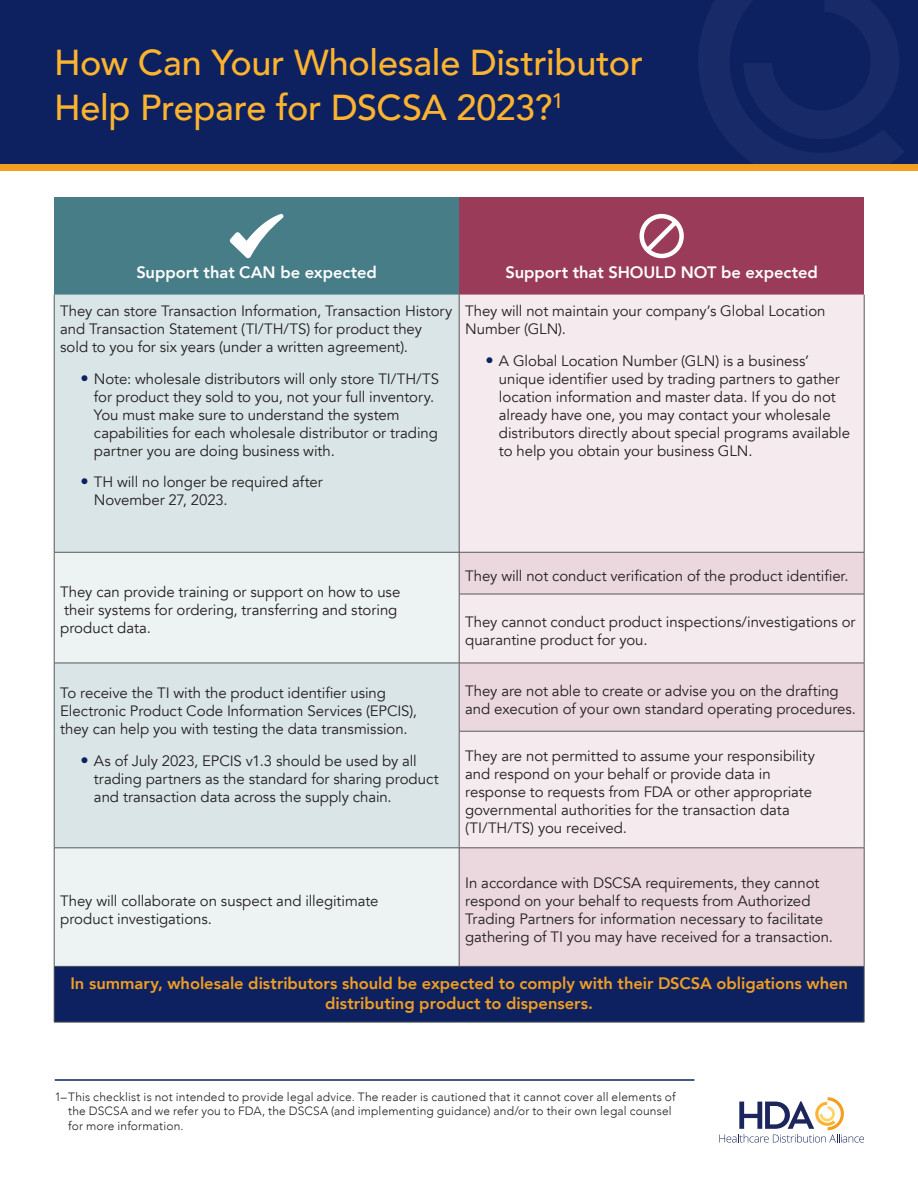
<style>
.page{position:relative;width:918px;height:1188px;background:#fff}
.page>*{position:absolute;margin:0;border:0;box-sizing:border-box;transform-origin:0 0}
.t1{font:500 36px/45px "Avenir";letter-spacing:-.01em;color:#fcb32e}
.Body_-_Text{font:800 16.5px/19.8px "Avenir";color:#f29e21;text-align:center}
.Body_-_Text-2{font:800 16.5px "Avenir";letter-spacing:-.005em;color:#fff}
.Body_-_Text-3{font:15px/18px "Avenir";letter-spacing:-.005em;color:#231f20}
.Body_-_Text-4{font:300 12px/14.4px "Avenir";letter-spacing:.015em;color:#231f20}
.s1{font-weight:800;font-size:16.5px;color:#0d2161}
</style>
<div class="page">
<div style="left:0;top:0;width:918px;height:164px;background:#0d2161"></div>
<svg style="left:699px;top:0;width:219px;height:164px"></svg>
<div style="left:0;top:164px;width:918px;height:7px;background:#f29e21"></div>
<svg style="left:719px;top:1097px;width:145px;height:46px"></svg>
<div style="left:54px;top:197px;width:405px;height:98px;background:#477d87"></div>
<div style="left:459px;top:197px;width:405px;height:98px;background:#9a3b5a"></div>
<div style="left:55px;top:295px;width:404px;height:257px;background:#dae5e7"></div>
<div style="left:460px;top:295px;width:404px;height:257px;background:#f5ebee"></div>
<svg style="left:55px;top:553px;width:404px;height:413px;background:#e3ebed"></svg>
<svg style="left:460px;top:553px;width:404px;height:413px;background:#eedfe4"></svg>
<div style="left:54px;top:966px;width:810px;height:56px;background:#0d2161"></div>
<hr style="left:54px;top:295px;width:1px;height:257px;background:#57585a">
<hr style="left:459px;top:295px;width:1px;height:257px;background:#57585a">
<hr style="left:864px;top:295px;width:1px;height:257px;background:#57585a">
<hr style="left:54px;top:552px;width:405px;height:1px;background:#57585a">
<hr style="left:54px;top:552px;width:1px;height:42px;background:#57585a">
<hr style="left:459px;top:552px;width:405px;height:1px;background:#57585a">
<hr style="left:459px;top:552px;width:1px;height:42px;background:#57585a">
<hr style="left:864px;top:552px;width:1px;height:42px;background:#57585a">
<hr style="left:54px;top:594px;width:1px;height:69px;background:#57585a">
<hr style="left:459px;top:594px;width:405px;height:1px;background:#57585a">
<hr style="left:459px;top:594px;width:1px;height:69px;background:#57585a">
<hr style="left:864px;top:594px;width:1px;height:69px;background:#57585a">
<hr style="left:54px;top:663px;width:405px;height:1px;background:#57585a">
<hr style="left:54px;top:663px;width:1px;height:68px;background:#57585a">
<hr style="left:459px;top:663px;width:405px;height:1px;background:#57585a">
<hr style="left:459px;top:663px;width:1px;height:68px;background:#57585a">
<hr style="left:864px;top:663px;width:1px;height:68px;background:#57585a">
<hr style="left:54px;top:731px;width:1px;height:117px;background:#57585a">
<hr style="left:459px;top:731px;width:405px;height:1px;background:#57585a">
<hr style="left:459px;top:731px;width:1px;height:117px;background:#57585a">
<hr style="left:864px;top:731px;width:1px;height:117px;background:#57585a">
<hr style="left:54px;top:848px;width:405px;height:1px;background:#57585a">
<hr style="left:54px;top:848px;width:1px;height:118px;background:#57585a">
<hr style="left:459px;top:848px;width:405px;height:1px;background:#57585a">
<hr style="left:459px;top:848px;width:1px;height:118px;background:#57585a">
<hr style="left:864px;top:848px;width:1px;height:118px;background:#57585a">
<hr style="left:54px;top:966px;width:405px;height:1px;background:#57585a">
<hr style="left:54px;top:967px;width:1px;height:55px;background:#57585a">
<hr style="left:459px;top:966px;width:405px;height:1px;background:#57585a">
<hr style="left:864px;top:967px;width:1px;height:55px;background:#57585a">
<hr style="left:54px;top:1022px;width:405px;height:1px;background:#57585a">
<hr style="left:459px;top:1022px;width:405px;height:1px;background:#57585a">
<svg style="left:230px;top:214px;width:54px;height:45px"></svg>
<svg style="left:639px;top:213px;width:45px;height:46px"></svg>
<hr style="left:55px;top:1079px;width:639px;height:2px;background:#0d2161">
<p class="t1" style="left:54px;top:38px;width:591px">How Can Your Wholesale Distributor<br>Help Prepare for DSCSA 2023?<sup>1</sup></p>
<p class="Body_-_Text-2" style="left:136px;top:259px;width:242px">Support that CAN be expected</p>
<p class="Body_-_Text-2" style="left:505px;top:259px;width:314px">Support that SHOULD NOT be expected</p>
<p class="Body_-_Text-3" style="left:60px;top:302px;width:394px">They can store Transaction Information, Transaction History and Transaction Statement (TI/TH/TS) for product they sold to you for six years (under a written agreement).</p>
<p class="Body_-_Text-3" style="left:94px;top:370px;width:347px;text-indent:-14px"><span class="s1">•</span> Note: wholesale distributors will only store TI/TH/TS for product they sold to you, not your full inventory.<br>You must make sure to understand the system capabilities for each wholesale distributor or trading partner you are doing business with.</p>
<p class="Body_-_Text-3" style="left:94px;top:473px;width:230px;text-indent:-14px"><span class="s1">•</span> TH will no longer be required after<br>November 27, 2023.</p>
<p class="Body_-_Text-3" style="left:465px;top:302px;width:362px">They will not maintain your company’s Global Location<br>Number (GLN).</p>
<p class="Body_-_Text-3" style="left:499px;top:352px;width:353px;text-indent:-14px"><span class="s1">•</span> A Global Location Number (GLN) is a business’ unique identifier used by trading partners to gather location information and master data. If you do not already have one, you may contact your wholesale distributors directly about special programs available to help you obtain your business GLN.</p>
<p class="Body_-_Text-3" style="left:60px;top:583px;width:342px">They can provide training or support on how to use their systems for ordering, transferring and storing product data.</p>
<p class="Body_-_Text-3" style="left:60px;top:684px;width:358px">To receive the TI with the product identifier using<br>Electronic Product Code Information Services (EPCIS), they can help you with testing the data transmission.</p>
<p class="Body_-_Text-3" style="left:94px;top:752px;width:346px;text-indent:-14px"><span class="s1">•</span> As of July 2023, EPCIS v1.3 should be used by all trading partners as the standard for sharing product and transaction data across the supply chain.</p>
<p class="Body_-_Text-3" style="left:465px;top:567px;width:385px">They will not conduct verification of the product identifier.</p>
<p class="Body_-_Text-3" style="left:465px;top:613px;width:392px">They cannot conduct product inspections/investigations or quarantine product for you.</p>
<p class="Body_-_Text-3" style="left:465px;top:682px;width:392px">They are not able to create or advise you on the drafting and execution of your own standard operating procedures.</p>
<p class="Body_-_Text-3" style="left:465px;top:747px;width:351px">They are not permitted to assume your responsibility and respond on your behalf or provide data in response to requests from FDA or other appropriate governmental authorities for the transaction data (TI/TH/TS) you received.</p>
<p class="Body_-_Text-3" style="left:465px;top:874px;width:369px">In accordance with DSCSA requirements, they cannot respond on your behalf to requests from Authorized Trading Partners for information necessary to facilitate gathering of TI you may have received for a transaction.</p>
<p class="Body_-_Text" style="left:70px;top:973px;width:779px">In summary, wholesale distributors should be expected to comply with their DSCSA obligations when distributing product to dispensers.</p>
<p class="Body_-_Text-3" style="left:60px;top:892px;width:320px">They will collaborate on suspect and illegitimate product investigations.</p>
<p class="Body_-_Text-4" style="left:68px;top:1090px;width:609px;text-indent:-14px">1–This checklist is not intended to provide legal advice. The reader is cautioned that it cannot cover all elements of the DSCSA and we refer you to FDA, the DSCSA (and implementing guidance) and/or to their own legal counsel for more information.</p>
</div>
